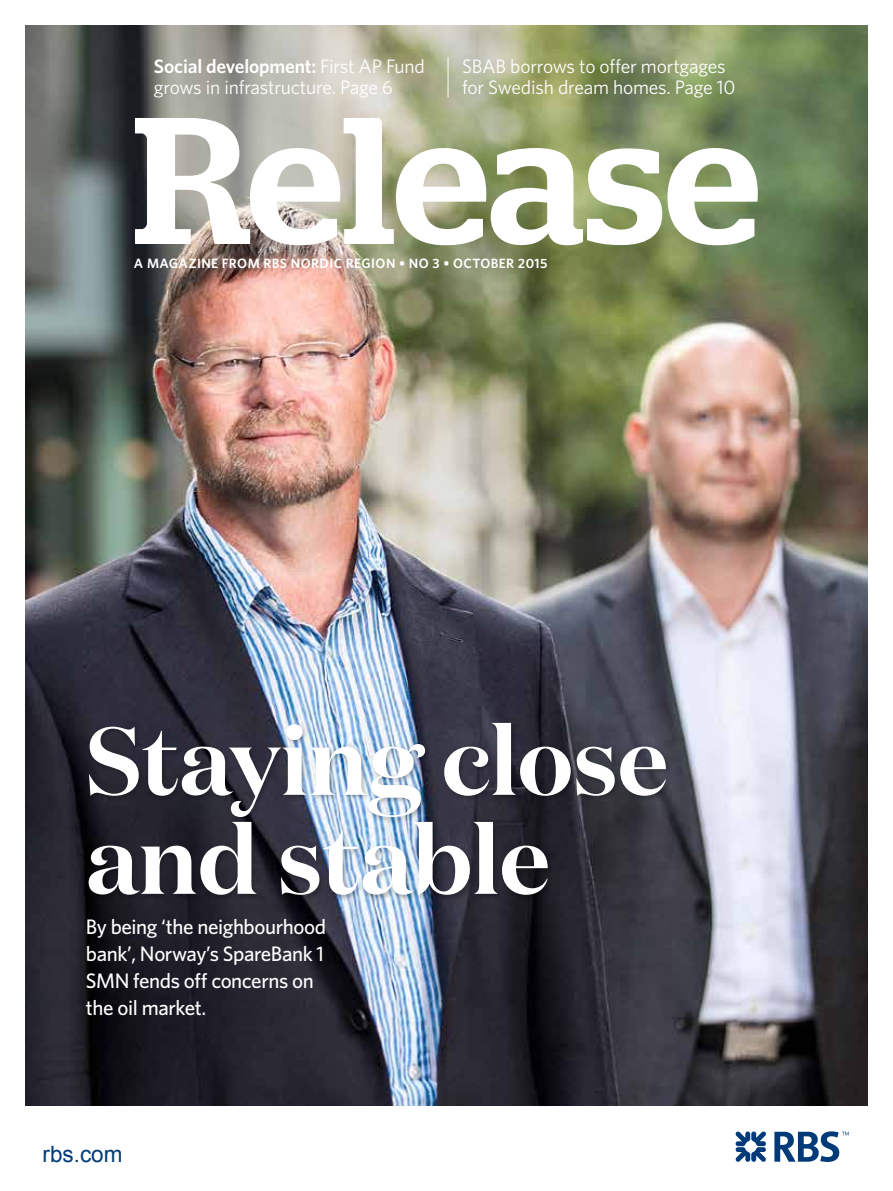
<style>
.page{position:relative;width:893px;height:1191px;background:#fff}
.page>*{position:absolute;margin:0;border:0;box-sizing:border-box;transform-origin:0 0}
.t1{font:500 180px "Stag";color:#fff}
.t2{font:600 96px/99px "Domaine Disp";color:#fff}
.t3{font:22.5px "Arial";color:#003a78}
.t4{font:500 21px/27px "Whitney";letter-spacing:-.02em;color:#fff}
.t5{font:19.5px/21px "Whitney";letter-spacing:-.01em;color:#fff}
.t6{font:600 13.5px "Whitney";letter-spacing:.03em;color:#fff}
.s1{font-weight:600}
</style>
<div class="page">
<img style="left:26px;top:26px;width:841px;height:1080px">
<svg style="left:736px;top:1131px;width:30px;height:31px"></svg>
<svg style="left:774px;top:1131px;width:75px;height:31px"></svg>
<hr style="left:448px;top:57px;width:1px;height:40px;background:#fff">
<div style="left:86px;top:720px;width:586px;height:181px;background:#000;opacity:.3"></div>
<p class="t5" style="left:154px;top:55px;width:273px"><span class="s1">Social development:</span> First AP Fund grows in infrastructure. Page 6</p>
<p class="t5" style="left:462px;top:55px;width:275px">SBAB borrows to offer mortgages for Swedish dream homes. Page 10</p>
<h1 class="t1" style="left:133px;top:74px;width:628px">Release</h1>
<p class="t6" style="left:134px;top:254px;width:415px">A MAGAZINE FROM RBS NORDIC REGION • NO 3 • OCTOBER 2015</p>
<h2 class="t2" style="left:86px;top:710px;width:584px">Staying close and stable</h2>
<p class="t4" style="left:86px;top:912px;width:242px">By being ‘the neighbourhood bank’, Norway’s SpareBank 1<br>SMN fends off concerns on the oil market.</p>
<p class="t3" style="left:43px;top:1139px;width:82px">rbs.com</p>
</div>
